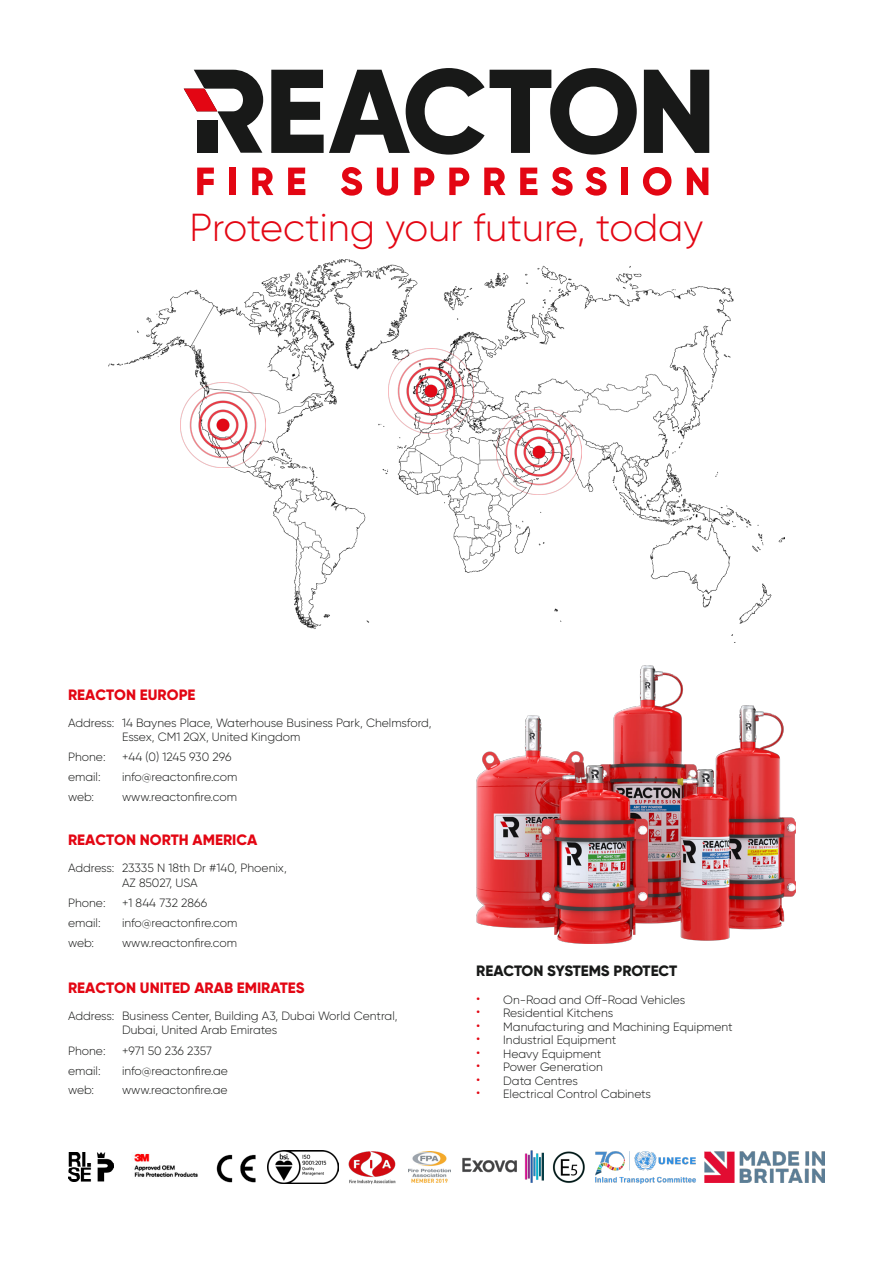
<style>
.page{position:relative;width:893px;height:1263px;background:#fff}
.page>*{position:absolute;margin:0;border:0;box-sizing:border-box;transform-origin:0 0}
.t1{font:300 39px "Gilroy";color:#e30613}
.t2{font:800 15px "Gilroy";color:#e30613}
.t3{font:800 15px "Gilroy";letter-spacing:-.01em;color:#181918}
.t4{font:300 12px/14.4px "Gilroy";color:#181918}
.s1{font-size:15px;color:#e30613}
</style>
<div class="page">
<svg style="left:197px;top:168px;width:17px;height:27px"></svg>
<div style="left:229px;top:168px;width:7px;height:27px;background:#e30613"></div>
<svg style="left:252px;top:168px;width:21px;height:27px"></svg>
<svg style="left:288px;top:168px;width:17px;height:27px"></svg>
<svg style="left:341px;top:167px;width:21px;height:29px"></svg>
<svg style="left:377px;top:168px;width:21px;height:28px"></svg>
<svg style="left:414px;top:168px;width:20px;height:27px"></svg>
<svg style="left:449px;top:168px;width:20px;height:27px"></svg>
<svg style="left:484px;top:168px;width:21px;height:27px"></svg>
<svg style="left:520px;top:168px;width:17px;height:27px"></svg>
<svg style="left:551px;top:167px;width:22px;height:29px"></svg>
<svg style="left:585px;top:167px;width:22px;height:29px"></svg>
<div style="left:621px;top:168px;width:7px;height:27px;background:#e30613"></div>
<svg style="left:643px;top:167px;width:28px;height:29px"></svg>
<svg style="left:687px;top:168px;width:21px;height:27px"></svg>
<svg style="left:271px;top:68px;width:366px;height:87px"></svg>
<svg style="left:644px;top:70px;width:65px;height:83px"></svg>
<svg style="left:184px;top:70px;width:79px;height:83px"></svg>
<img style="left:109px;top:259px;width:675px;height:377px">
<img style="left:180px;top:382px;width:85px;height:85px">
<img style="left:389px;top:349px;width:85px;height:85px">
<img style="left:496px;top:409px;width:85px;height:85px">
<img style="left:476px;top:665px;width:319px;height:279px">
<img style="left:268px;top:1151px;width:70px;height:32px">
<img style="left:705px;top:1151px;width:120px;height:31px">
<img style="left:595px;top:1151px;width:101px;height:33px">
<img style="left:462px;top:1151px;width:82px;height:32px">
<img style="left:133px;top:1153px;width:65px;height:24px">
<img style="left:216px;top:1154px;width:52px;height:29px">
<img style="left:552px;top:1151px;width:33px;height:32px">
<img style="left:348px;top:1151px;width:47px;height:33px">
<img style="left:409px;top:1151px;width:42px;height:32px">
<img style="left:69px;top:1153px;width:45px;height:28px">
<p class="t1" style="left:190px;top:203px;width:515px">Protecting your future, today</p>
<p class="t2" style="left:68px;top:685px;width:129px">REACTON EUROPE</p>
<p class="t4" style="left:122px;top:715px;width:311px;text-indent:-54px">Address: 14 Baynes Place, Waterhouse Business Park, Chelmsford,<br>Essex, CM1 2QX, United Kingdom</p>
<p class="t4" style="left:68px;top:750px;width:39px">Phone:</p>
<p class="t4" style="left:122px;top:750px;width:111px">+44 (0) 1245 930 296</p>
<p class="t4" style="left:68px;top:770px;width:34px">email:</p>
<p class="t4" style="left:122px;top:770px;width:117px">info@reactonfire.com</p>
<p class="t4" style="left:68px;top:789px;width:28px">web:</p>
<p class="t4" style="left:122px;top:789px;width:116px">www.reactonfire.com</p>
<p class="t2" style="left:68px;top:830px;width:191px">REACTON NORTH AMERICA</p>
<p class="t4" style="left:68px;top:861px;width:220px">Address: 23335 N 18th Dr #140, Phoenix,</p>
<p class="t4" style="left:122px;top:875px;width:77px">AZ 85027, USA</p>
<p class="t4" style="left:68px;top:895px;width:39px">Phone:</p>
<p class="t4" style="left:122px;top:895px;width:87px">+1 844 732 2866</p>
<p class="t4" style="left:68px;top:916px;width:34px">email:</p>
<p class="t4" style="left:122px;top:916px;width:117px">info@reactonfire.com</p>
<p class="t4" style="left:68px;top:936px;width:28px">web:</p>
<p class="t4" style="left:122px;top:936px;width:116px">www.reactonfire.com</p>
<p class="t2" style="left:68px;top:978px;width:238px">REACTON UNITED ARAB EMIRATES</p>
<p class="t4" style="left:68px;top:1008px;width:331px">Address: Business Center, Building A3, Dubai World Central,</p>
<p class="t4" style="left:122px;top:1023px;width:157px">Dubai, United Arab Emirates</p>
<p class="t4" style="left:68px;top:1043px;width:39px">Phone:</p>
<p class="t4" style="left:122px;top:1043px;width:92px">+971 50 236 2357</p>
<p class="t4" style="left:68px;top:1063px;width:34px">email:</p>
<p class="t4" style="left:122px;top:1063px;width:107px">info@reactonfire.ae</p>
<p class="t4" style="left:68px;top:1082px;width:28px">web:</p>
<p class="t4" style="left:122px;top:1082px;width:107px">www.reactonfire.ae</p>
<p class="t3" style="left:476px;top:961px;width:203px">REACTON SYSTEMS PROTECT</p>
<p class="t4" style="left:476px;top:992px;width:210px"><span class="s1">•</span> On-Road and Off-Road Vehicles</p>
<p class="t4" style="left:476px;top:1006px;width:138px"><span class="s1">•</span> Residential Kitchens</p>
<p class="t4" style="left:476px;top:1019px;width:258px"><span class="s1">•</span> Manufacturing and Machining Equipment</p>
<p class="t4" style="left:476px;top:1033px;width:142px"><span class="s1">•</span> Industrial Equipment</p>
<p class="t4" style="left:476px;top:1046px;width:127px"><span class="s1">•</span> Heavy Equipment</p>
<p class="t4" style="left:476px;top:1060px;width:128px"><span class="s1">•</span> Power Generation</p>
<p class="t4" style="left:476px;top:1073px;width:103px"><span class="s1">•</span> Data Centres</p>
<p class="t4" style="left:476px;top:1087px;width:176px"><span class="s1">•</span> Electrical Control Cabinets</p>
</div>
